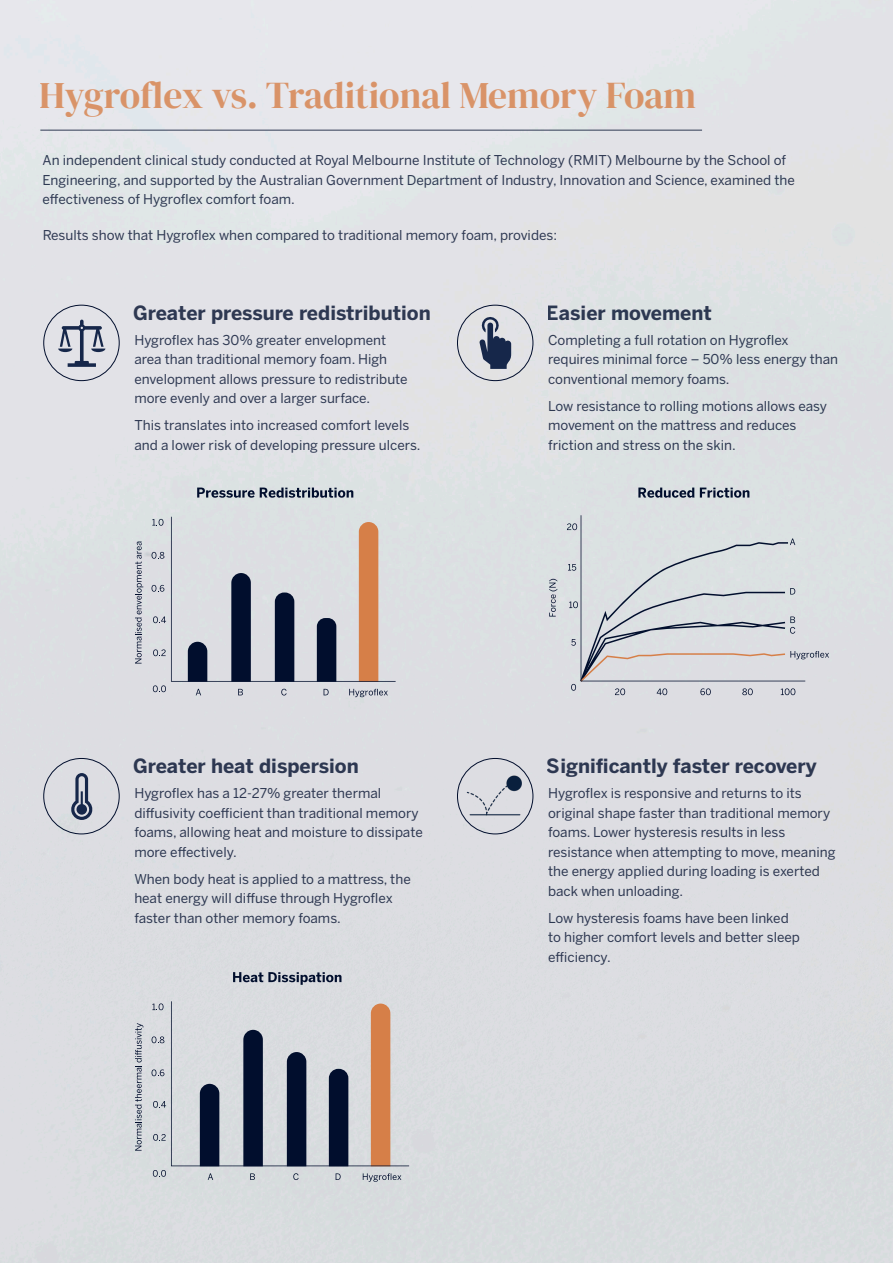
<style>
.page{position:relative;width:893px;height:1263px;background:#fff}
.page>*{position:absolute;margin:0;border:0;box-sizing:border-box;transform-origin:0 0}
.t1{font:37.5px "DM Serif Display";color:#d67f48}
.t2{font:700 19.5px "Benton Sans";color:#010e2d}
.t3{font:13.5px/19.5px "Benton Sans";color:#010e2d}
</style>
<div class="page">
<img style="left:0;top:0;width:893px;height:1263px">
<div style="left:43px;top:305px;width:77px;height:76px;border:1px solid #010e2d;border-radius:50%"></div>
<svg style="left:58px;top:320px;width:47px;height:47px;background:#a6abb9"></svg>
<div style="left:43px;top:758px;width:77px;height:76px;border:1px solid #010e2d;border-radius:50%"></div>
<svg style="left:70px;top:773px;width:23px;height:47px"></svg>
<div style="left:457px;top:305px;width:76px;height:76px;border:1px solid #010e2d;border-radius:50%"></div>
<svg style="left:479px;top:316px;width:32px;height:53px;background:#6f798e"></svg>
<div style="left:457px;top:758px;width:76px;height:76px;border:1px solid #010e2d;border-radius:50%"></div>
<img style="left:465px;top:766px;width:61px;height:61px">
<hr style="left:40px;top:130px;width:662px;height:1px;background:#010e2d">
<svg style="left:135px;top:541px;width:8px;height:122px"></svg>
<svg style="left:197px;top:487px;width:156px;height:11px;background:#848d9a"></svg>
<svg style="left:152px;top:517px;width:244px;height:180px;background:#bdbabe"></svg>
<svg style="left:233px;top:972px;width:108px;height:13px"></svg>
<svg style="left:135px;top:1023px;width:8px;height:127px"></svg>
<svg style="left:152px;top:1001px;width:257px;height:181px;background:#b0afb3"></svg>
<svg style="left:638px;top:487px;width:56px;height:11px"></svg>
<svg style="left:700px;top:488px;width:49px;height:10px"></svg>
<svg style="left:549px;top:579px;width:8px;height:37px"></svg>
<svg style="left:567px;top:515px;width:262px;height:180px;background:#d2d5d8"></svg>
<h1 class="t1" style="left:40px;top:73px;width:658px">Hygroflex vs. Traditional Memory Foam</h1>
<p class="t3" style="left:43px;top:150px;width:754px">An independent clinical study conducted at Royal Melbourne Institute of Technology (RMIT) Melbourne by the School of<br>Engineering, and supported by the Australian Government Department of Industry, Innovation and Science, examined the effectiveness of Hygroflex comfort foam.</p>
<p class="t3" style="left:43px;top:225px;width:516px">Results show that Hygroflex when compared to traditional memory foam, provides:</p>
<h2 class="t2" style="left:133px;top:301px;width:299px">Greater pressure redistribution</h2>
<p class="t3" style="left:134px;top:330px;width:275px">Hygroflex has 30% greater envelopment area than traditional memory foam. High envelopment allows pressure to redistribute more evenly and over a larger surface.</p>
<p class="t3" style="left:134px;top:415px;width:288px">This translates into increased comfort levels and a lower risk of developing pressure ulcers.</p>
<h2 class="t2" style="left:547px;top:301px;width:166px">Easier movement</h2>
<p class="t3" style="left:548px;top:330px;width:292px">Completing a full rotation on Hygroflex requires minimal force – 50% less energy than conventional memory foams.</p>
<p class="t3" style="left:548px;top:396px;width:280px">Low resistance to rolling motions allows easy movement on the mattress and reduces friction and stress on the skin.</p>
<h2 class="t2" style="left:133px;top:755px;width:227px">Greater heat dispersion</h2>
<p class="t3" style="left:134px;top:783px;width:290px">Hygroflex has a 12-27% greater thermal diffusivity coefficient than traditional memory foams, allowing heat and moisture to dissipate more effectively.</p>
<p class="t3" style="left:134px;top:869px;width:278px">When body heat is applied to a mattress, the heat energy will diffuse through Hygroflex faster than other memory foams.</p>
<h2 class="t2" style="left:547px;top:755px;width:271px">Significantly faster recovery</h2>
<p class="t3" style="left:548px;top:783px;width:289px">Hygroflex is responsive and returns to its original shape faster than traditional memory foams. Lower hysteresis results in less resistance when attempting to move, meaning the energy applied during loading is exerted back when unloading.</p>
<p class="t3" style="left:548px;top:908px;width:253px">Low hysteresis foams have been linked to higher comfort levels and better sleep efficiency.</p>
</div>
